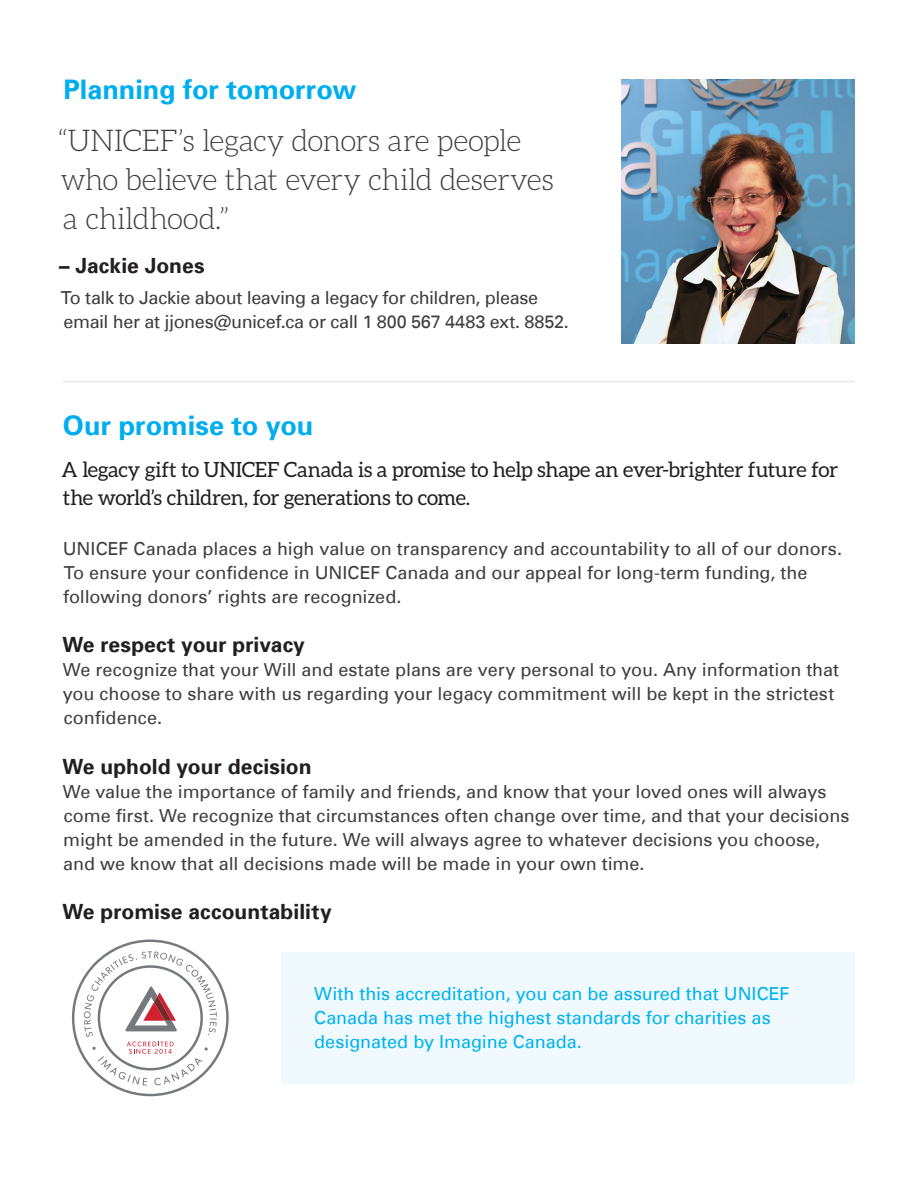
<style>
.page{position:relative;width:918px;height:1188px;background:#fff}
.page>*{position:absolute;margin:0;border:0;box-sizing:border-box;transform-origin:0 0}
.Lead_in{font:300 30px/39px "Aleo";letter-spacing:-.02em;color:#3e3e3f}
.t1{font:700 27px "Univers";color:#00aeef}
.Lead_in-2{font:21px/28.5px "Aleo";letter-spacing:-.015em;color:#231f20}
.Lead_in-3{font:700 21px "Univers";letter-spacing:.005em;color:#231f20}
.t2{font:18px/24px "Univers";letter-spacing:-.005em;color:#3e3e3f}
.t3{font:18px/24px "Univers";color:#00b3ef}
</style>
<div class="page">
<img style="left:621px;top:79px;width:234px;height:265px">
<svg style="left:72px;top:940px;width:157px;height:156px"></svg>
<div style="left:281px;top:952px;width:574px;height:132px;background:#f0f9fd"></div>
<hr style="left:63px;top:381px;width:792px;height:1px;background:#e6e7e9">
<p class="t1" style="left:63px;top:78px;width:295px">Planning for tomorrow</p>
<p class="Lead_in" style="left:58px;top:121px;width:498px">“UNICEF’s legacy donors are people who believe that every child deserves a childhood.”</p>
<p class="Lead_in-3" style="left:59px;top:256px;width:147px">– Jackie Jones</p>
<p class="t2" style="left:61px;top:287px;width:510px">To talk to Jackie about leaving a legacy for children, please email her at jjones@unicef.ca or call 1 800 567 4483 ext. 8852.</p>
<p class="t1" style="left:63px;top:414px;width:252px">Our promise to you</p>
<p class="Lead_in-2" style="left:62px;top:455px;width:778px">A legacy gift to UNICEF Canada is a promise to help shape an ever-brighter future for the world’s children, for generations to come.</p>
<p class="t2" style="left:63px;top:538px;width:781px">UNICEF Canada places a high value on transparency and accountability to all of our donors.</p>
<p class="t2" style="left:63px;top:562px;width:746px">To ensure your confidence in UNICEF Canada and our appeal for long-term funding, the following donors’ rights are recognized.</p>
<p class="Lead_in-3" style="left:62px;top:636px;width:244px">We respect your privacy</p>
<p class="t2" style="left:63px;top:659px;width:778px">We recognize that your Will and estate plans are very personal to you. Any information that you choose to share with us regarding your legacy commitment will be kept in the strictest confidence.</p>
<p class="Lead_in-3" style="left:62px;top:757px;width:251px">We uphold your decision</p>
<p class="t2" style="left:63px;top:781px;width:788px">We value the importance of family and friends, and know that your loved ones will always come first. We recognize that circumstances often change over time, and that your decisions might be amended in the future. We will always agree to whatever decisions you choose, and we know that all decisions made will be made in your own time.</p>
<p class="Lead_in-3" style="left:62px;top:903px;width:271px">We promise accountability</p>
<p class="t3" style="left:314px;top:983px;width:477px">With this accreditation, you can be assured that UNICEF<br>Canada has met the highest standards for charities as designated by Imagine Canada.</p>
</div>
